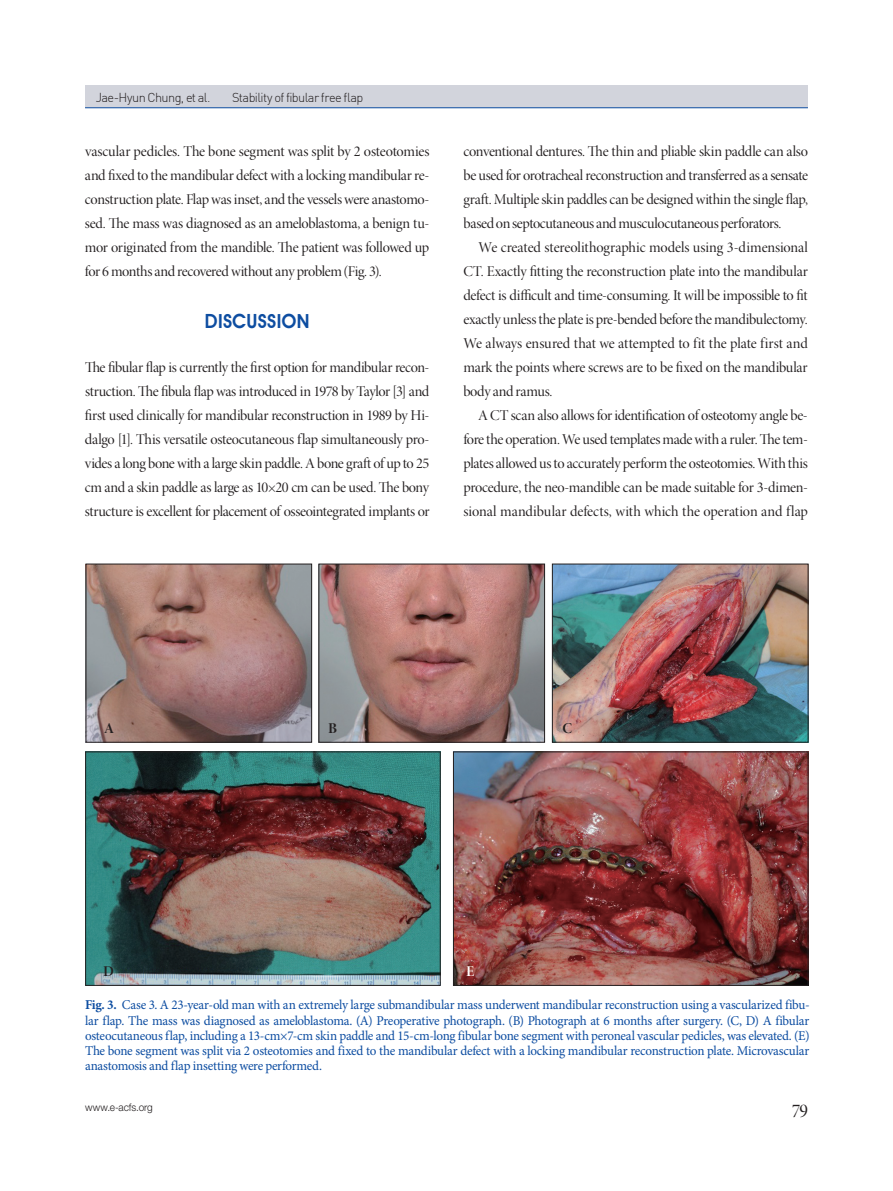
<style>
.page{position:relative;width:893px;height:1191px;background:#fff}
.page>*{position:absolute;margin:0;border:0;box-sizing:border-box;transform-origin:0 0}
.t1{font:19.5px "Minion Pro Disp";color:#231f20;scale:.96 1}
.t2{font:18.75px "H Ywul B";letter-spacing:-.03em;color:#0d4da1;scale:.96 1}
.t3{font:15px/24px "Minion Pro Disp";letter-spacing:-.02em;color:#231f20;text-align:justify}
.t4{font:15px "Minion Pro Bold Disp";color:#231f20}
.t5{font:15px "Minion Pro Bold Disp";color:#fff}
.t6{font:13.5px/15px "Minion Pro";letter-spacing:-.02em;color:#0d4da1;text-align:justify}
.t7{font:300 12.75px "DIN";letter-spacing:-.045em;color:#231f20}
.t8{font:300 10.5px "Helvetica Neue";letter-spacing:-.005em;color:#231f20;scale:.96 1}
.s1{font-weight:700}
</style>
<div class="page">
<div style="left:85px;top:85px;width:723px;height:22px;background:#d2d4dc"></div>
<hr style="left:85px;top:107px;width:723px;height:1px;background:#0d4da1">
<img style="left:87px;top:753px;width:351px;height:230px">
<div style="left:85px;top:751px;width:355px;height:234px;border:1px solid #231f20"></div>
<img style="left:455px;top:753px;width:351px;height:230px">
<div style="left:453px;top:751px;width:355px;height:234px;border:1px solid #231f20"></div>
<img style="left:321px;top:566px;width:222px;height:174px">
<div style="left:319px;top:564px;width:226px;height:178px;border:1px solid #231f20"></div>
<img style="left:88px;top:566px;width:222px;height:174px">
<div style="left:86px;top:564px;width:226px;height:178px;border:1px solid #231f20"></div>
<img style="left:554px;top:566px;width:252px;height:174px">
<div style="left:552px;top:564px;width:256px;height:178px;border:1px solid #231f20"></div>
<p class="t7" style="left:96px;top:90px;width:116px">Jae-Hyun Chung, et al.</p>
<p class="t7" style="left:232px;top:90px;width:133px">Stability of fibular free flap</p>
<p class="t3" style="left:85px;top:140px;width:346px">vascular pedicles. The bone segment was split by 2 osteotomies and fixed to the mandibular defect with a locking mandibular re&shy;construction plate. Flap was inset, and the vessels were anastomo&shy;sed. The mass was diagnosed as an ameloblastoma, a benign tu&shy;mor originated from the mandible. The patient was followed up for 6 months and recovered without any problem (Fig. 3).</p>
<p class="t2" style="left:205px;top:312px;width:111px">DISCUSSION</p>
<p class="t3" style="left:85px;top:356px;width:346px">The fibular flap is currently the first option for mandibular recon&shy;struction. The fibula flap was introduced in 1978 by Taylor [3] and first used clinically for mandibular reconstruction in 1989 by Hi&shy;dalgo [1]. This versatile osteocutaneous flap simultaneously pro&shy;vides a long bone with a large skin paddle. A bone graft of up to 25 cm and a skin paddle as large as 10×20 cm can be used. The bony structure is excellent for placement of osseointegrated implants or</p>
<p class="t3" style="left:463px;top:140px;width:346px">conventional dentures. The thin and pliable skin paddle can also be used for orotracheal reconstruction and transferred as a sensate graft. Multiple skin paddles can be designed within the single flap, basedonseptocutaneous andmusculocutaneousperforators.</p>
<p class="t3" style="left:463px;top:236px;width:346px;text-indent:15px">We created stereolithographic models using 3-dimensional CT. Exactly fitting the reconstruction plate into the mandibular defect is difficult and time-consuming. It will be impossible to fit exactly unless the plate is pre-bended before the mandibulectomy.<br>We always ensured that we attempted to fit the plate first and mark the points where screws are to be fixed on the mandibular body and ramus.</p>
<p class="t3" style="left:463px;top:404px;width:346px;text-indent:15px">A CT scan also allows for identification of osteotomy angle be&shy;fore the operation. We used templates made with a ruler. The tem&shy;plates allowed usto accurately performthe osteotomies.With this procedure, the neo-mandible can be made suitable for 3-dimen&shy;sional mandibular defects, with which the operation and flap</p>
<p class="t4" style="left:104px;top:719px;width:11px">A</p>
<p class="t4" style="left:328px;top:719px;width:11px">B</p>
<p class="t4" style="left:562px;top:719px;width:11px">C</p>
<p class="t4" style="left:103px;top:962px;width:12px">D</p>
<p class="t5" style="left:466px;top:962px;width:10px">E</p>
<p class="t6" style="left:85px;top:997px;width:726px"><span class="s1">Fig. 3.</span> Case 3. A 23-year-old man with an extremely large submandibular mass underwent mandibular reconstruction using a vascularized fibu&shy;lar flap. The mass was diagnosed as ameloblastoma. (A) Preoperative photograph. (B) Photograph at 6 months after surgery. (C, D) A fibular osteocutaneous flap, including a 13-cm×7-cm skin paddle and 15-cm-long fibular bone segment with peroneal vascular pedicles, was elevated. (E)<br>The bone segment was split via 2 osteotomies and fixed to the mandibular defect with a locking mandibular reconstruction plate. Microvascular anastomosis and flap insetting were performed.</p>
<p class="t8" style="left:85px;top:1100px;width:72px">www.e-acfs.org</p>
<h1 class="t1" style="left:792px;top:1099px;width:18px">79</h1>
</div>
